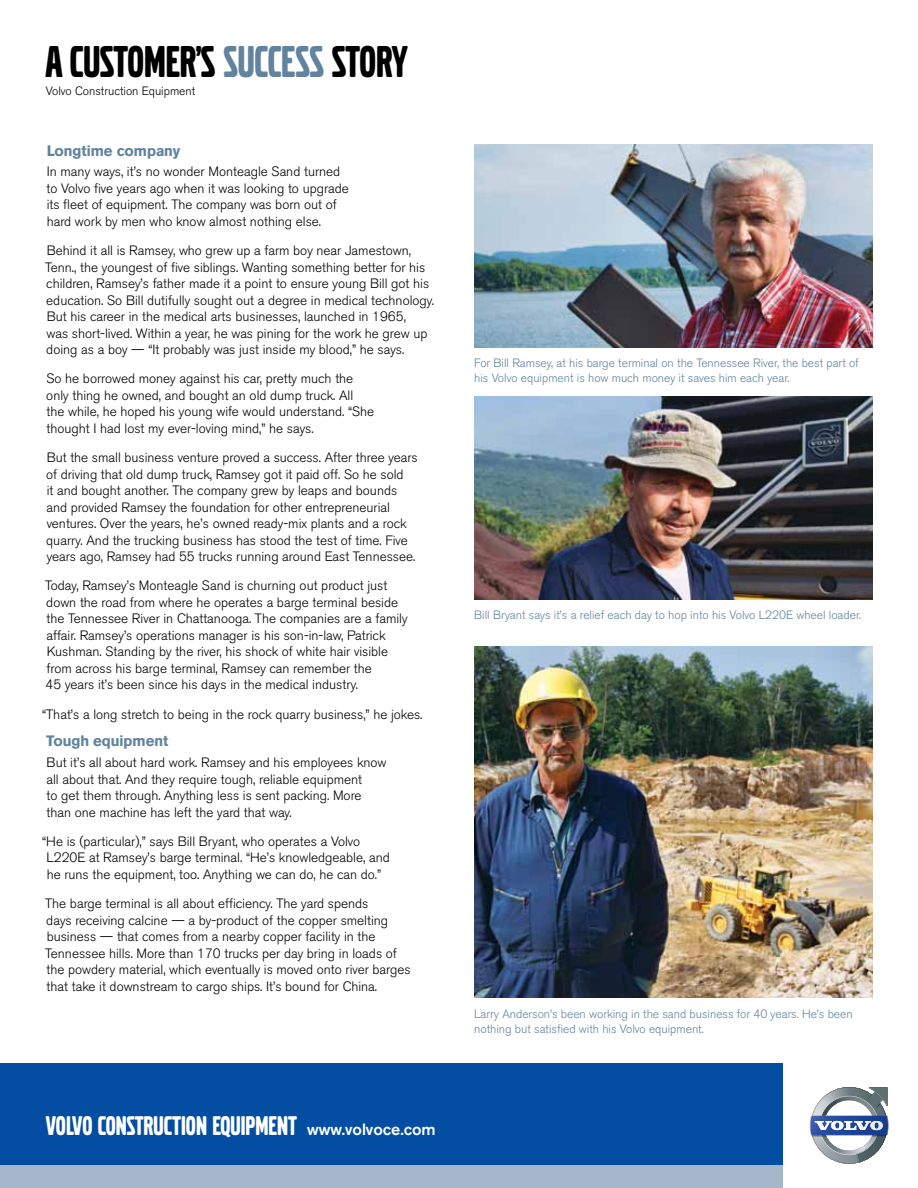
<style>
.page{position:relative;width:918px;height:1188px;background:#fff}
.page>*{position:absolute;margin:0;border:0;box-sizing:border-box;transform-origin:0 0}
.t1{font:46.5px "Volvo Broad";color:#000}
.t2{font:28.2px "Volvo Broad";color:#fff}
.t3{font:700 15px "Volvo Sans Pro";color:#62839e}
.t4{font:300 13.5px/16.5px "Volvo Sans Pro";color:#000}
.t5{font:300 12px/15px "Volvo Sans Pro";color:#62839e}
.t6{font:300 12px "Volvo Sans";color:#000}
.s1{color:#62839e}
.s2{font-family:"Volvo Sans Pro";font-weight:500;font-size:16.2px}
</style>
<div class="page">
<div style="left:0;top:1162px;width:784px;height:26px;background:#a5b8cb"></div>
<div style="left:0;top:1063px;width:784px;height:101px;background:#034ea2"></div>
<svg style="left:810px;top:1087px;width:78px;height:77px"></svg>
<img style="left:474px;top:397px;width:398px;height:203px">
<img style="left:474px;top:145px;width:398px;height:203px">
<img style="left:474px;top:646px;width:398px;height:352px">
<h1 class="t1" style="left:46px;top:40px;width:364px">A CUSTOMER’S <span class="s1">SUCCESS</span> STORY</h1>
<p class="t6" style="left:46px;top:84px;width:151px">Volvo Construction Equipment</p>
<p class="t3" style="left:47px;top:141px;width:135px">Longtime company</p>
<p class="t4" style="left:47px;top:164px;width:304px">In many ways, it’s no wonder Monteagle Sand turned to Volvo five years ago when it was looking to upgrade its fleet of equipment. The company was born out of hard work by men who know almost nothing else.</p>
<p class="t4" style="left:45px;top:242px;width:390px">Behind it all is Ramsey, who grew up a farm boy near Jamestown, Tenn., the youngest of five siblings. Wanting something better for his children, Ramsey’s father made it a point to ensure young Bill got his education. So Bill dutifully sought out a degree in medical technology.<br>But his career in the medical arts businesses, launched in 1965,<br>was short-lived. Within a year, he was pining for the work he grew up doing as a boy — “It probably was just inside my blood,” he says.</p>
<p class="t4" style="left:46px;top:371px;width:329px">So he borrowed money against his car, pretty much the only thing he owned, and bought an old dump truck. All the while, he hoped his young wife would understand. “She thought I had lost my ever-loving mind,” he says.</p>
<p class="t4" style="left:46px;top:449px;width:373px">But the small business venture proved a success. After three years of driving that old dump truck, Ramsey got it paid off. So he sold<br>it and bought another. The company grew by leaps and bounds and provided Ramsey the foundation for other entrepreneurial ventures. Over the years, he’s owned ready-mix plants and a rock quarry. And the trucking business has stood the test of time. Five years ago, Ramsey had 55 trucks running around East Tennessee.</p>
<p class="t4" style="left:45px;top:578px;width:364px">Today, Ramsey’s Monteagle Sand is churning out product just down the road from where he operates a barge terminal beside the Tennessee River in Chattanooga. The companies are a family affair. Ramsey’s operations manager is his son-in-law, Patrick Kushman. Standing by the river, his shock of white hair visible from across his barge terminal, Ramsey can remember the<br>45 years it’s been since his days in the medical industry.</p>
<p class="t4" style="left:42px;top:706px;width:382px">“That’s a long stretch to being in the rock quarry business,” he jokes.</p>
<p class="t3" style="left:46px;top:732px;width:124px">Tough equipment</p>
<p class="t4" style="left:46px;top:754px;width:342px">But it’s all about hard work. Ramsey and his employees know all about that. And they require tough, reliable equipment<br>to get them through. Anything less is sent packing. More than one machine has left the yard that way.</p>
<p class="t4" style="left:47px;top:833px;width:345px;text-indent:-4px">“He is (particular),” says Bill Bryant, who operates a Volvo<br>L220E at Ramsey’s barge terminal. “He’s knowledgeable, and he runs the equipment, too. Anything we can do, he can do.”</p>
<p class="t4" style="left:45px;top:895px;width:367px">The barge terminal is all about efficiency. The yard spends<br>days receiving calcine — a by-product of the copper smelting business — that comes from a nearby copper facility in the Tennessee hills. More than 170 trucks per day bring in loads of the powdery material, which eventually is moved onto river barges that take it downstream to cargo ships. It’s bound for China.</p>
<h2 class="t2" style="left:46px;top:1112px;width:391px">VOLVO CONSTRUCTION EQUIPMENT <span class="s2">www.volvoce.com</span></h2>
<p class="t5" style="left:474px;top:355px;width:386px">For Bill Ramsey, at his barge terminal on the Tennessee River, the best part of his Volvo equipment is how much money it saves him each year.</p>
<p class="t5" style="left:474px;top:607px;width:388px">Bill Bryant says it’s a relief each day to hop into his Volvo L220E wheel loader.</p>
<p class="t5" style="left:474px;top:1006px;width:380px">Larry Anderson’s been working in the sand business for 40 years. He’s been nothing but satisfied with his Volvo equipment.</p>
</div>
